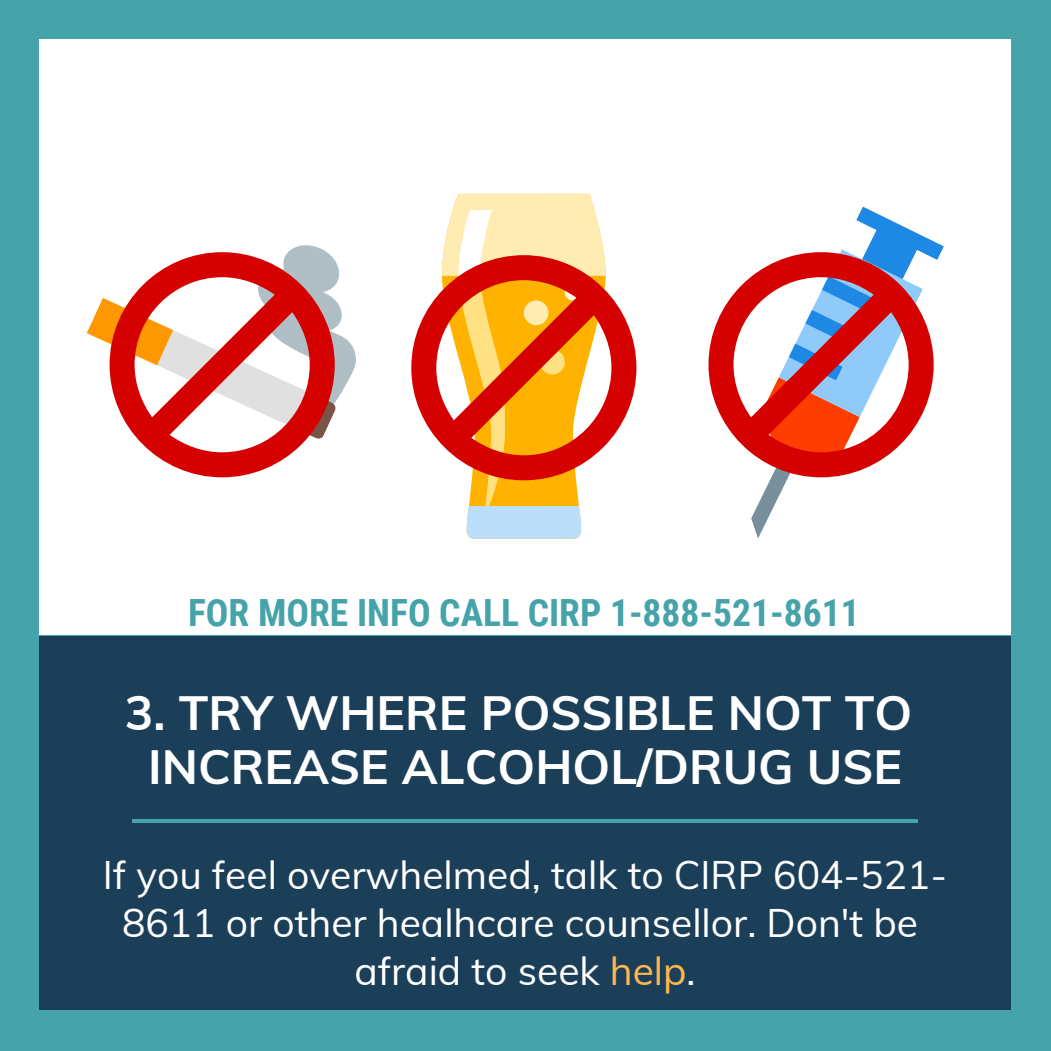
<style>
.page{position:relative;width:1051px;height:1051px;background:#fff}
.page>*{position:absolute;margin:0;border:0;box-sizing:border-box;transform-origin:0 0}
.t1{font:700 48px/54px "Muli";color:#fff;text-align:center}
.t2{font:39px/48px "Muli";color:#fff;text-align:center}
.t3{font:700 37.6px "Roboto Condensed";color:#46a3aa}
.s1{color:#ffb74d}
</style>
<div class="page">
<div style="left:0;top:0;width:1050px;height:1050px;background:#46a3aa"></div>
<div style="left:39px;top:39px;width:971px;height:595px;background:#fff"></div>
<svg style="left:87px;top:245px;width:269px;height:168px"></svg>
<div style="left:39px;top:636px;width:971px;height:374px;background:#1c3f59"></div>
<hr style="left:132px;top:819px;width:785px;height:3px;background:#46a3aa">
<svg style="left:443px;top:193px;width:161px;height:346px"></svg>
<svg style="left:751px;top:206px;width:192px;height:332px"></svg>
<svg style="left:110px;top:252px;width:224px;height:225px"></svg>
<svg style="left:411px;top:255px;width:225px;height:225px"></svg>
<svg style="left:708px;top:252px;width:225px;height:225px"></svg>
<p class="t3" style="left:188px;top:586px;width:673px">FOR MORE INFO CALL CIRP 1-888-521-8611</p>
<p class="t1" style="left:125px;top:682px;width:788px">3. TRY WHERE POSSIBLE NOT TO<br>INCREASE ALCOHOL/DRUG USE</p>
<p class="t2" style="left:103px;top:848px;width:845px">If you feel overwhelmed, talk to CIRP 604-521-<br>8611 or other healhcare counsellor. Don't be afraid to seek <span class="s1">help</span>.</p>
</div>
